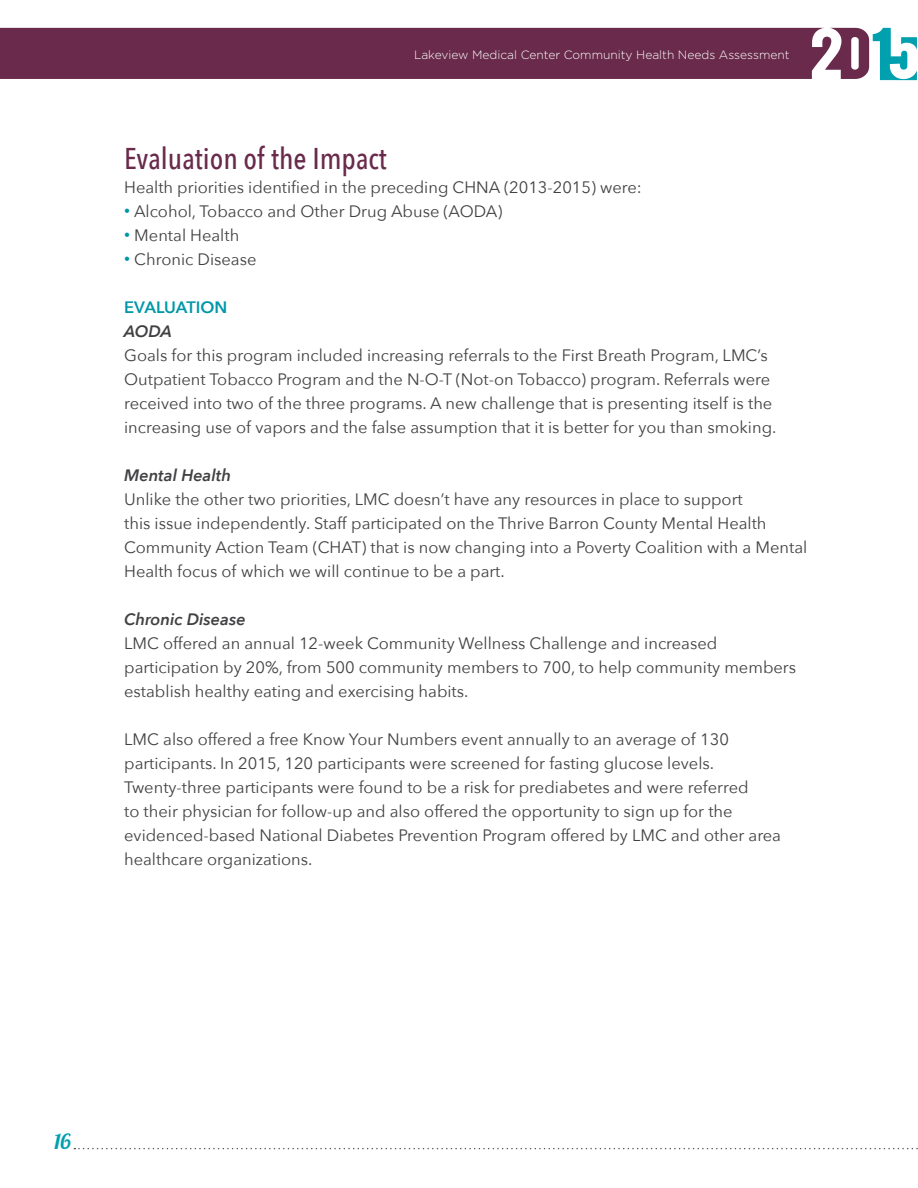
<style>
.page{position:relative;width:918px;height:1188px;background:#fff}
.page>*{position:absolute;margin:0;border:0;box-sizing:border-box;transform-origin:0 0}
.t1{font:500 30px "Avenir Next Condensed";color:#692a4b}
.t2{font:21px "Lobster 1.4";color:#00a0af}
.t3{font:16.5px/24px "Avenir Next";color:#414042}
.t4{font:italic 600 16.5px "Avenir Next";color:#414042}
.t5{font:600 16.5px "Avenir Next";color:#0098a8}
.t6{font:300 12px "Gotham";color:#fff}
.s1{font-size:12px;color:#0098a8}
</style>
<div class="page">
<svg style="left:873px;top:28px;width:44px;height:52px"></svg>
<div style="left:0;top:28px;width:869px;height:51px;background:#692a4b"></div>
<svg style="left:74px;top:1148px;width:844px;height:1px"></svg>
<p class="t6" style="left:414px;top:48px;width:377px">Lakeview Medical Center Community Health Needs Assessment</p>
<h1 class="t1" style="left:124px;top:140px;width:264px">Evaluation of the Impact</h1>
<p class="t3" style="left:124px;top:174px;width:519px">Health priorities identified in the preceding CHNA (2013-2015) were:</p>
<p class="t3" style="left:124px;top:198px;width:380px"><span class="s1">•</span> Alcohol, Tobacco and Other Drug Abuse (AODA)</p>
<p class="t3" style="left:124px;top:222px;width:117px"><span class="s1">•</span> Mental Health</p>
<p class="t3" style="left:124px;top:246px;width:134px"><span class="s1">•</span> Chronic Disease</p>
<p class="t5" style="left:124px;top:293px;width:105px">EVALUATION</p>
<p class="t4" style="left:124px;top:317px;width:49px">AODA</p>
<p class="t3" style="left:124px;top:342px;width:654px">Goals for this program included increasing referrals to the First Breath Program, LMC’s Outpatient Tobacco Program and the N-O-T (Not-on Tobacco) program. Referrals were received into two of the three programs. A new challenge that is presenting itself is the increasing use of vapors and the false assumption that it is better for you than smoking.</p>
<p class="t4" style="left:124px;top:461px;width:108px">Mental Health</p>
<p class="t3" style="left:124px;top:486px;width:685px">Unlike the other two priorities, LMC doesn’t have any resources in place to support<br>this issue independently. Staff participated on the Thrive Barron County Mental Health Community Action Team (CHAT) that is now changing into a Poverty Coalition with a Mental Health focus of which we will continue to be a part.</p>
<p class="t4" style="left:124px;top:605px;width:123px">Chronic Disease</p>
<p class="t3" style="left:124px;top:630px;width:674px">LMC offered an annual 12-week Community Wellness Challenge and increased participation by 20%, from 500 community members to 700, to help community members establish healthy eating and exercising habits.</p>
<p class="t3" style="left:124px;top:726px;width:658px">LMC also offered a free Know Your Numbers event annually to an average of 130 participants. In 2015, 120 participants were screened for fasting glucose levels.<br>Twenty-three participants were found to be a risk for prediabetes and were referred<br>to their physician for follow-up and also offered the opportunity to sign up for the evidenced-based National Diabetes Prevention Program offered by LMC and other area healthcare organizations.</p>
<p class="t2" style="left:54px;top:1128px;width:19px">16</p>
</div>
